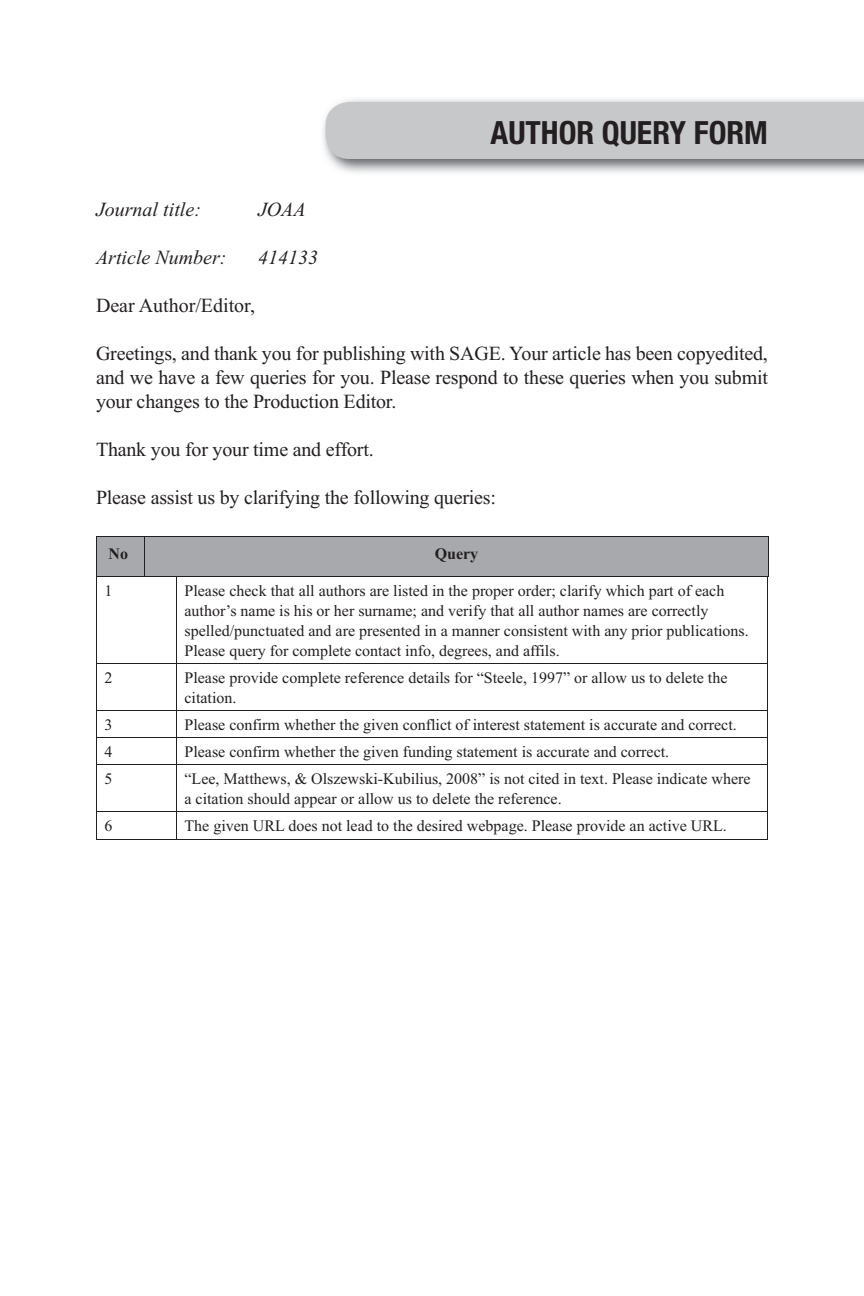
<style>
.page{position:relative;width:864px;height:1296px;background:#fff}
.page>*{position:absolute;margin:0;border:0;box-sizing:border-box;transform-origin:0 0}
.t1{font:700 condensed 32px "Helvetica Neue";color:#231f20}
.t2{font:20px/24px "Times New Roman";letter-spacing:-.01em;color:#231f20;text-align:justify}
.t3{font:italic 20px "Times New Roman";color:#231f20}
.t4{font:16px/20px "Times New Roman";color:#231f20}
.t5{font:700 16px "Times New Roman";color:#231f20}
</style>
<div class="page">
<div style="left:326px;top:102px;width:538px;height:57px;background:#c7c8ca"></div>
<div style="left:97px;top:537px;width:671px;height:39px;background:#a8a9ad"></div>
<hr style="left:96px;top:536px;width:48px;height:1px;background:#231f20">
<hr style="left:96px;top:537px;width:1px;height:39px;background:#231f20">
<hr style="left:144px;top:536px;width:625px;height:1px;background:#231f20">
<hr style="left:144px;top:537px;width:1px;height:39px;background:#231f20">
<hr style="left:768px;top:537px;width:1px;height:39px;background:#231f20">
<hr style="left:144px;top:576px;width:625px;height:1px;background:#231f20">
<hr style="left:96px;top:576px;width:80px;height:1px;background:#231f20">
<hr style="left:96px;top:577px;width:1px;height:86px;background:#231f20">
<hr style="left:176px;top:577px;width:1px;height:86px;background:#231f20">
<hr style="left:767px;top:577px;width:1px;height:86px;background:#231f20">
<hr style="left:96px;top:663px;width:80px;height:1px;background:#231f20">
<hr style="left:96px;top:664px;width:1px;height:46px;background:#231f20">
<hr style="left:176px;top:663px;width:592px;height:1px;background:#231f20">
<hr style="left:176px;top:664px;width:1px;height:46px;background:#231f20">
<hr style="left:767px;top:664px;width:1px;height:46px;background:#231f20">
<hr style="left:96px;top:710px;width:80px;height:1px;background:#231f20">
<hr style="left:176px;top:710px;width:592px;height:1px;background:#231f20">
<hr style="left:96px;top:737px;width:80px;height:1px;background:#231f20">
<svg style="left:96px;top:711px;width:1px;height:53px"></svg>
<hr style="left:176px;top:737px;width:592px;height:1px;background:#231f20">
<svg style="left:176px;top:711px;width:1px;height:53px"></svg>
<svg style="left:767px;top:711px;width:1px;height:53px"></svg>
<hr style="left:96px;top:764px;width:80px;height:1px;background:#231f20">
<hr style="left:96px;top:765px;width:1px;height:46px;background:#231f20">
<hr style="left:176px;top:764px;width:592px;height:1px;background:#231f20">
<hr style="left:176px;top:765px;width:1px;height:46px;background:#231f20">
<hr style="left:767px;top:765px;width:1px;height:46px;background:#231f20">
<hr style="left:96px;top:811px;width:80px;height:1px;background:#231f20">
<svg style="left:96px;top:812px;width:1px;height:27px"></svg>
<hr style="left:176px;top:811px;width:592px;height:1px;background:#231f20">
<svg style="left:176px;top:812px;width:1px;height:27px"></svg>
<svg style="left:767px;top:812px;width:1px;height:27px"></svg>
<hr style="left:96px;top:839px;width:80px;height:1px;background:#231f20">
<hr style="left:176px;top:839px;width:592px;height:1px;background:#231f20">
<h1 class="t1" style="left:491px;top:113px;width:279px">AUTHOR QUERY FORM</h1>
<p class="t3" style="left:96px;top:198px;width:106px">Journal title:</p>
<p class="t3" style="left:258px;top:198px;width:49px">JOAA</p>
<p class="t3" style="left:96px;top:246px;width:132px">Article Number:</p>
<p class="t3" style="left:258px;top:246px;width:61px">414133</p>
<p class="t2" style="left:96px;top:293px;width:161px">Dear Author/Editor,</p>
<p class="t2" style="left:96px;top:341px;width:674px">Greetings, and thank you for publishing with SAGE. Your article has been copyedited, and we have a few queries for you. Please respond to these queries when you submit your changes to the Production Editor.</p>
<p class="t2" style="left:96px;top:437px;width:279px">Thank you for your time and effort.</p>
<p class="t2" style="left:96px;top:485px;width:402px">Please assist us by clarifying the following queries:</p>
<p class="t5" style="left:108px;top:545px;width:21px">No</p>
<p class="t5" style="left:435px;top:545px;width:45px">Query</p>
<p class="t4" style="left:104px;top:580px;width:9px">1</p>
<p class="t4" style="left:184px;top:580px;width:566px">Please check that all authors are listed in the proper order; clarify which part of each author’s name is his or her surname; and verify that all author names are correctly spelled/punctuated and are presented in a manner consistent with any prior publications.<br>Please query for complete contact info, degrees, and affils.</p>
<p class="t4" style="left:104px;top:667px;width:9px">2</p>
<p class="t4" style="left:184px;top:667px;width:544px">Please provide complete reference details for “Steele, 1997” or allow us to delete the citation.</p>
<p class="t4" style="left:104px;top:714px;width:9px">3</p>
<p class="t4" style="left:184px;top:714px;width:554px">Please confirm whether the given conflict of interest statement is accurate and correct.</p>
<p class="t4" style="left:104px;top:741px;width:9px">4</p>
<p class="t4" style="left:184px;top:741px;width:486px">Please confirm whether the given funding statement is accurate and correct.</p>
<p class="t4" style="left:104px;top:769px;width:9px">5</p>
<p class="t4" style="left:184px;top:769px;width:568px">“Lee, Matthews, &amp; Olszewski-Kubilius, 2008” is not cited in text. Please indicate where a citation should appear or allow us to delete the reference.</p>
<p class="t4" style="left:104px;top:816px;width:9px">6</p>
<p class="t4" style="left:184px;top:816px;width:544px">The given URL does not lead to the desired webpage. Please provide an active URL.</p>
</div>
